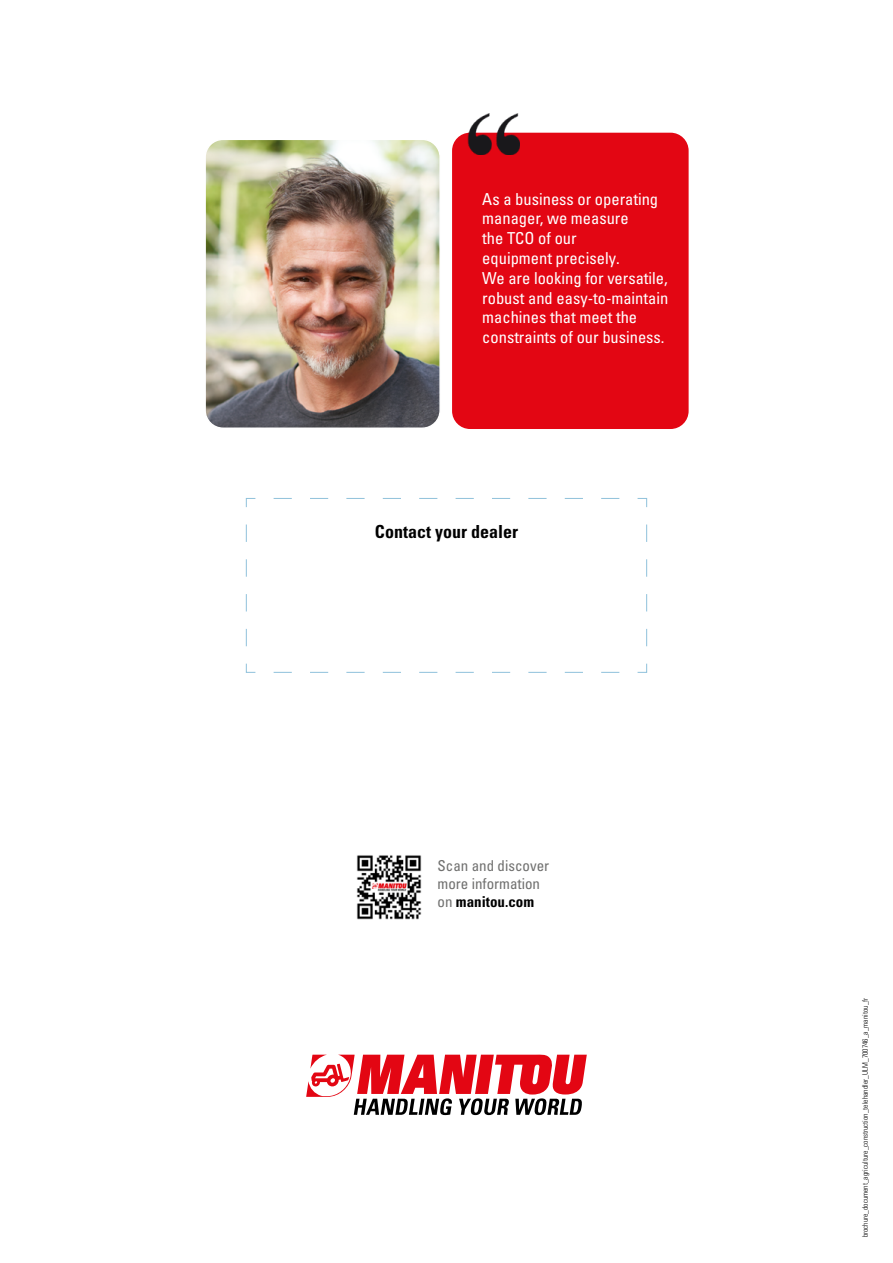
<style>
.page{position:relative;width:893px;height:1263px;background:#fff}
.page>*{position:absolute;margin:0;border:0;box-sizing:border-box;transform-origin:0 0}
.t1{font:18px "Univers LTCYR 67 Bold Cond";color:#000}
.t2{font:condensed 16.5px/19.8px "Univers LTCYR 57";color:#fff}
.t3{font:condensed 15px/18px "Univers LTCYR 57";color:#70706f}
.t4{font:15px "Univers LTCYR 67 Bold Cond";color:#000}
.t5{font:7.5px "Univers LTCYR 47 Light Cond";color:#000}
.s1{font-family:"Univers LTCYR 57";font-stretch:condensed;color:#70706f}
</style>
<div class="page">
<svg style="left:306px;top:1054px;width:281px;height:61px"></svg>
<svg style="left:246px;top:498px;width:401px;height:175px"></svg>
<img style="left:356px;top:855px;width:66px;height:65px">
<img style="left:207px;top:142px;width:231px;height:284px">
<div style="left:204px;top:139px;width:237px;height:290px;border:2px solid #fff;border-radius:18px"></div>
<div style="left:452px;top:133px;width:237px;height:296px;background:#e30613;border-radius:18px"></div>
<img style="left:467px;top:113px;width:53px;height:42px">
<p class="t2" style="left:482px;top:188px;width:188px">As a business or operating manager, we measure<br>the TCO of our<br>equipment precisely.<br>We are looking for versatile, robust and easy-to-maintain machines that meet the constraints of our business.</p>
<p class="t1" style="left:375px;top:521px;width:144px">Contact your dealer</p>
<p class="t3" style="left:438px;top:856px;width:113px">Scan and discover more information</p>
<p class="t4" style="left:438px;top:893px;width:98px"><span class="s1">on</span> manitou.com</p>
<p class="t5" style="left:860px;top:1237px;width:241px;rotate:-90deg">brochure_document_agriculture_construction_telehandler_ULM_700746_a_manitou_fr</p>
</div>
